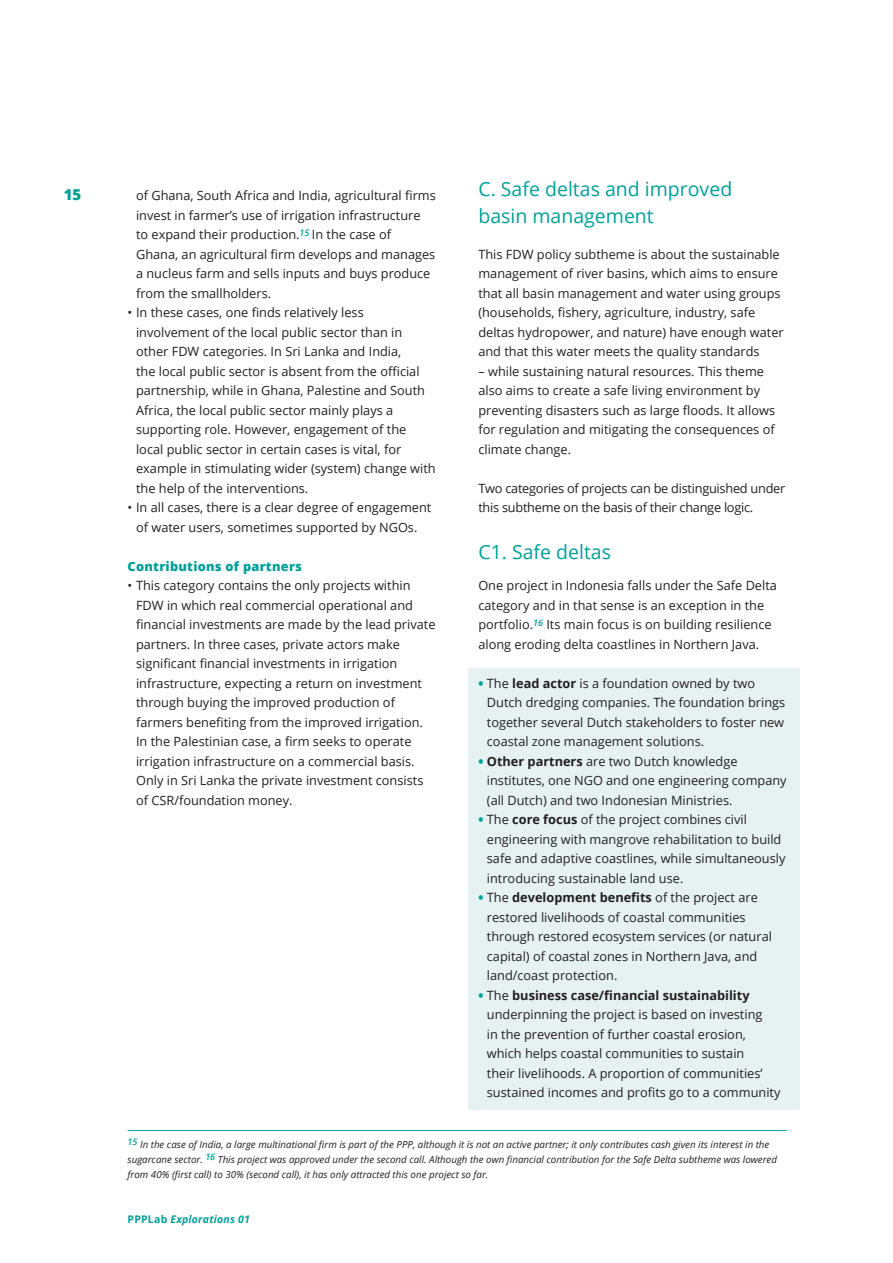
<style>
.page{position:relative;width:893px;height:1263px;background:#fff}
.page>*{position:absolute;margin:0;border:0;box-sizing:border-box;transform-origin:0 0}
.subkop{font:19.5px "Open Sans";color:#009f98}
.t1{font:800 15px "Open Sans";color:#009f98}
.brood{font:12.75px/19.5px "Open Sans";color:#231f20}
.brood-2{font:12.75px/19.5px "Open Sans";letter-spacing:-.02em;color:#231f20}
.tussenkopjes{font:800 12.75px "Open Sans";letter-spacing:.02em;color:#009f98}
.t2{font:italic 700 10.5px "Open Sans";letter-spacing:.02em;color:#009f98}
.notes{font:italic 9.75px/15px "Open Sans";color:#231f20}
.s1{font-weight:800;color:#009f98}
.s2{font-weight:700}
.s3{font-style:normal}
</style>
<div class="page">
<div style="left:468px;top:668px;width:331px;height:442px;background:#e6f2f1"></div>
<hr style="left:128px;top:1130px;width:659px;height:1px;background:#009f98">
<p class="subkop" style="left:478px;top:175px;width:255px">C. Safe deltas and improved</p>
<p class="subkop" style="left:478px;top:202px;width:177px">basin management</p>
<p class="brood" style="left:478px;top:244px;width:307px">This FDW policy subtheme is about the sustainable management of river basins, which aims to ensure that all basin management and water using groups (households, fishery, agriculture, industry, safe deltas hydropower, and nature) have enough water and that this water meets the quality standards</p>
<p class="brood" style="left:478px;top:361px;width:298px">– while sustaining natural resources. This theme also aims to create a safe living environment by preventing disasters such as large floods. It allows for regulation and mitigating the consequences of climate change.</p>
<p class="brood-2" style="left:478px;top:478px;width:308px">Two categories of projects can be distinguished under this subtheme on the basis of their change logic.</p>
<p class="subkop" style="left:478px;top:538px;width:134px">C1. Safe deltas</p>
<p class="brood" style="left:478px;top:576px;width:300px">One project in Indonesia falls under the Safe Delta category and in that sense is an exception in the portfolio.<sup>16</sup> Its main focus is on building resilience along eroding delta coastlines in Northern Java.</p>
<p class="brood" style="left:487px;top:673px;width:300px;text-indent:-9px"><span class="s1">•</span> The <span class="s2">lead actor</span> is a foundation owned by two Dutch dredging companies. The foundation brings together several Dutch stakeholders to foster new coastal zone management solutions.</p>
<p class="brood" style="left:487px;top:751px;width:301px;text-indent:-9px"><span class="s1">•</span> <span class="s2">Other partners</span> are two Dutch knowledge institutes, one NGO and one engineering company (all Dutch) and two Indonesian Ministries.</p>
<p class="brood" style="left:487px;top:810px;width:300px;text-indent:-9px"><span class="s1">•</span> The <span class="s2">core focus</span> of the project combines civil engineering with mangrove rehabilitation to build safe and adaptive coastlines, while simultaneously introducing sustainable land use.</p>
<p class="brood" style="left:487px;top:888px;width:287px;text-indent:-9px"><span class="s1">•</span> The <span class="s2">development benefits</span> of the project are restored livelihoods of coastal communities through restored ecosystem services (or natural capital) of coastal zones in Northern Java, and land/coast protection.</p>
<p class="brood" style="left:487px;top:985px;width:295px;text-indent:-9px"><span class="s1">•</span> The <span class="s2">business case/financial sustainability </span>underpinning the project is based on investing<br>in the prevention of further coastal erosion, which helps coastal communities to sustain<br>their livelihoods. A proportion of communities’ sustained incomes and profits go to a community</p>
<p class="notes" style="left:128px;top:1136px;width:651px"><sup>15</sup> In the case of India, a large multinational firm is part of the PPP, although it is not an active partner; it only contributes cash given its interest in the sugarcane sector. <sup>16</sup> This project was approved under the second call. Although the own financial contribution for the Safe Delta subtheme was lowered from 40% (first call) to 30% (second call), it has only attracted this one project so far.</p>
<p class="t1" style="left:64px;top:183px;width:19px">15</p>
<p class="brood" style="left:136px;top:186px;width:301px">of Ghana, South Africa and India, agricultural firms invest in farmer’s use of irrigation infrastructure to expand their production.<sup>15</sup> In the case of Ghana, an agricultural firm develops and manages a nucleus farm and sells inputs and buys produce from the smallholders.</p>
<p class="brood" style="left:136px;top:303px;width:301px;text-indent:-9px">• In these cases, one finds relatively less involvement of the local public sector than in other FDW categories. In Sri Lanka and India,<br>the local public sector is absent from the official partnership, while in Ghana, Palestine and South Africa, the local public sector mainly plays a supporting role. However, engagement of the local public sector in certain cases is vital, for example in stimulating wider (system) change with the help of the interventions.</p>
<p class="brood" style="left:128px;top:498px;width:305px;text-align:center">• In all cases, there is a clear degree of engagement of water users, sometimes supported by NGOs.</p>
<p class="tussenkopjes" style="left:128px;top:556px;width:176px">Contributions of partners</p>
<p class="brood" style="left:136px;top:576px;width:301px;text-indent:-9px">• This category contains the only projects within FDW in which real commercial operational and financial investments are made by the lead private partners. In three cases, private actors make significant financial investments in irrigation infrastructure, expecting a return on investment through buying the improved production of farmers benefiting from the improved irrigation.<br>In the Palestinian case, a firm seeks to operate irrigation infrastructure on a commercial basis.<br>Only in Sri Lanka the private investment consists of CSR/foundation money.</p>
<p class="t2" style="left:128px;top:1212px;width:124px"><span class="s3">PPPLab</span> Explorations 01</p>
</div>
